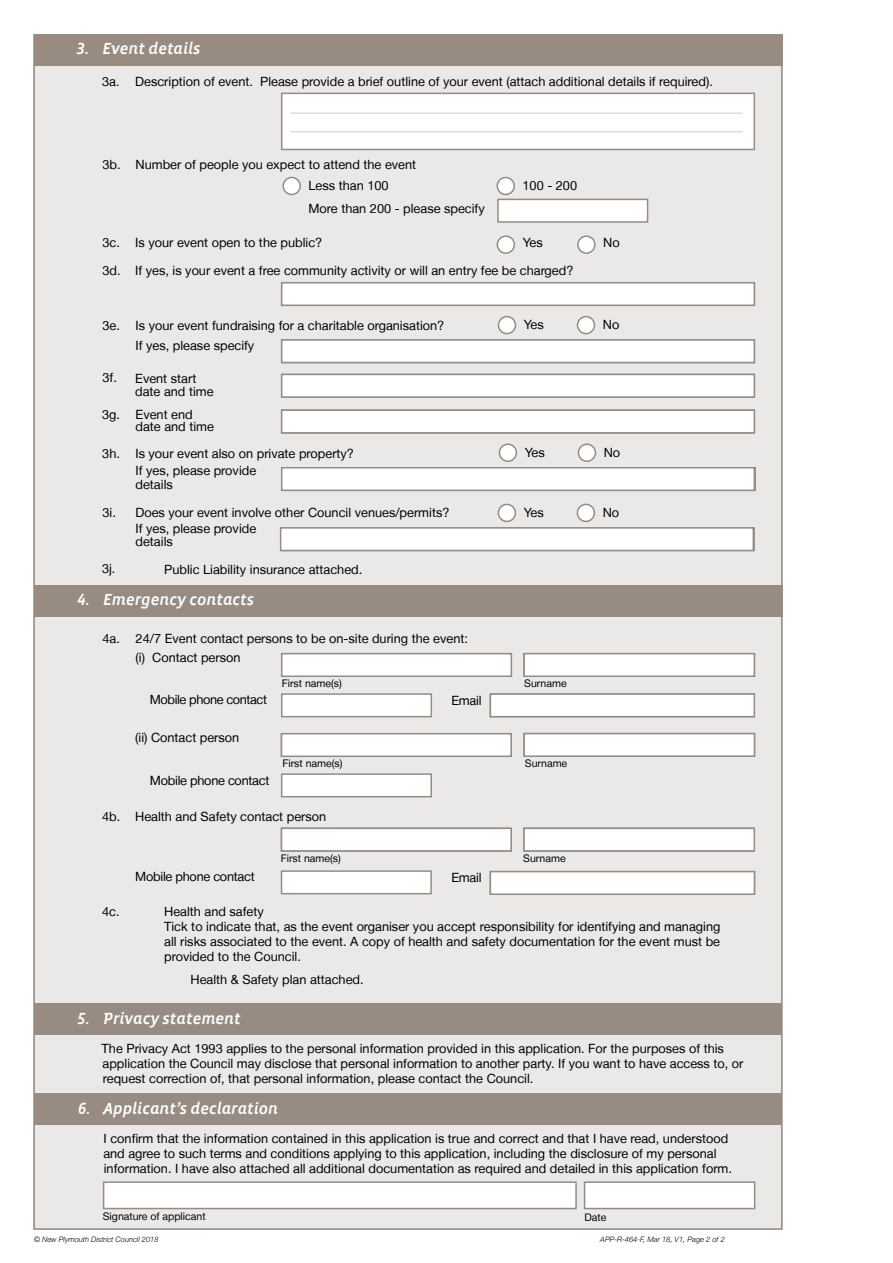
<style>
.page{position:relative;width:893px;height:1263px;background:#fff}
.page>*{position:absolute;margin:0;border:0;box-sizing:border-box;transform-origin:0 0}
.t1{font:16.5px "Vista Sans Alt Med Ita";color:#fff}
.t2{font:12.75px/15px "Helvetica Neue LT";color:#000}
.t3{font:12.75px "Helvetica Neue LT";letter-spacing:-.02em;color:#000}
.t4{font:12.75px "Helvetica Neue LT";letter-spacing:-.03em;color:#000}
.t5{font:10.5px "Helvetica Neue LT";color:#000}
.t6{font:italic 300 7.5px "Helvetica Neue LT";color:#000}
</style>
<div class="page">
<div style="left:33px;top:34px;width:750px;height:1196px;background:#ebe9e8;border:2px solid #978b82"></div>
<div style="left:34px;top:34px;width:749px;height:32px;background:#978b82"></div>
<div style="left:35px;top:1003px;width:747px;height:32px;background:#978b82"></div>
<div style="left:103px;top:1181px;width:474px;height:28px;background:#fff;border:2px solid #978b82"></div>
<div style="left:584px;top:1181px;width:171px;height:28px;background:#fff;border:2px solid #978b82"></div>
<div style="left:281px;top:93px;width:474px;height:57px;background:#fff;border:2px solid #978b82"></div>
<hr style="left:290px;top:132px;width:453px;height:1px;background:#d1cdca">
<hr style="left:290px;top:113px;width:453px;height:1px;background:#d1cdca">
<div style="left:283px;top:177px;width:17px;height:17px;background:#fff;border-radius:50%"></div>
<div style="left:282px;top:177px;width:19px;height:18px;border:2px solid #978b82;border-radius:50%"></div>
<div style="left:497px;top:177px;width:17px;height:17px;background:#fff;border-radius:50%"></div>
<div style="left:496px;top:177px;width:19px;height:18px;border:2px solid #978b82;border-radius:50%"></div>
<div style="left:497px;top:199px;width:151px;height:24px;background:#fff;border:2px solid #978b82"></div>
<div style="left:35px;top:585px;width:748px;height:31px;background:#978b82"></div>
<div style="left:281px;top:653px;width:231px;height:24px;background:#fff;border:2px solid #978b82"></div>
<div style="left:523px;top:653px;width:232px;height:24px;background:#fff;border:2px solid #978b82"></div>
<div style="left:281px;top:693px;width:151px;height:24px;background:#fff;border:2px solid #978b82"></div>
<div style="left:281px;top:733px;width:231px;height:24px;background:#fff;border:2px solid #978b82"></div>
<div style="left:523px;top:733px;width:232px;height:24px;background:#fff;border:2px solid #978b82"></div>
<div style="left:281px;top:773px;width:151px;height:24px;background:#fff;border:2px solid #978b82"></div>
<div style="left:281px;top:827px;width:231px;height:25px;background:#fff;border:2px solid #978b82"></div>
<div style="left:523px;top:827px;width:232px;height:25px;background:#fff;border:2px solid #978b82"></div>
<div style="left:281px;top:870px;width:151px;height:24px;background:#fff;border:2px solid #978b82"></div>
<div style="left:35px;top:1093px;width:747px;height:32px;background:#978b82"></div>
<div style="left:578px;top:236px;width:17px;height:17px;background:#fff;border-radius:50%"></div>
<div style="left:577px;top:235px;width:19px;height:19px;border:2px solid #978b82;border-radius:50%"></div>
<div style="left:497px;top:236px;width:17px;height:17px;background:#fff;border-radius:50%"></div>
<div style="left:497px;top:235px;width:18px;height:19px;border:2px solid #978b82;border-radius:50%"></div>
<div style="left:281px;top:282px;width:474px;height:24px;background:#fff;border:2px solid #978b82"></div>
<div style="left:498px;top:317px;width:17px;height:17px;background:#fff;border-radius:50%"></div>
<div style="left:498px;top:316px;width:18px;height:18px;border:2px solid #978b82;border-radius:50%"></div>
<div style="left:577px;top:317px;width:17px;height:17px;background:#fff;border-radius:50%"></div>
<div style="left:577px;top:316px;width:18px;height:18px;border:2px solid #978b82;border-radius:50%"></div>
<div style="left:281px;top:339px;width:474px;height:24px;background:#fff;border:2px solid #978b82"></div>
<div style="left:281px;top:374px;width:474px;height:24px;background:#fff;border:2px solid #978b82"></div>
<div style="left:281px;top:409px;width:474px;height:25px;background:#fff;border:2px solid #978b82"></div>
<div style="left:281px;top:467px;width:474px;height:24px;background:#fff;border:2px solid #978b82"></div>
<div style="left:499px;top:444px;width:17px;height:17px;background:#fff;border-radius:50%"></div>
<div style="left:499px;top:443px;width:18px;height:19px;border:2px solid #978b82;border-radius:50%"></div>
<div style="left:578px;top:444px;width:17px;height:17px;background:#fff;border-radius:50%"></div>
<div style="left:578px;top:443px;width:18px;height:19px;border:2px solid #978b82;border-radius:50%"></div>
<div style="left:280px;top:527px;width:474px;height:24px;background:#fff;border:2px solid #978b82"></div>
<div style="left:498px;top:504px;width:17px;height:17px;background:#fff;border-radius:50%"></div>
<div style="left:498px;top:504px;width:18px;height:18px;border:2px solid #978b82;border-radius:50%"></div>
<div style="left:577px;top:504px;width:17px;height:17px;background:#fff;border-radius:50%"></div>
<div style="left:577px;top:504px;width:18px;height:18px;border:2px solid #978b82;border-radius:50%"></div>
<div style="left:490px;top:693px;width:265px;height:24px;background:#fff;border:2px solid #978b82"></div>
<div style="left:490px;top:871px;width:265px;height:24px;background:#fff;border:2px solid #978b82"></div>
<p class="t1" style="left:77px;top:40px;width:125px">3. Event details</p>
<p class="t2" style="left:102px;top:74px;width:612px">3a. Description of event. Please provide a brief outline of your event (attach additional details if required).</p>
<p class="t2" style="left:309px;top:153px;width:109px;line-height:21.3px;text-indent:-206px">3b. Number of people you expect to attend the event<br>Less than 100</p>
<p class="t2" style="left:308px;top:201px;width:178px">More than 200 - please specify</p>
<p class="t2" style="left:523px;top:178px;width:56px">100 - 200</p>
<p class="t2" style="left:103px;top:234px;width:221px">3c. Is your event open to the public?</p>
<p class="t2" style="left:523px;top:235px;width:22px">Yes</p>
<p class="t2" style="left:603px;top:235px;width:18px">No</p>
<p class="t2" style="left:103px;top:263px;width:472px">3d. If yes, is your event a free community activity or will an entry fee be charged?</p>
<p class="t2" style="left:103px;top:318px;width:343px">3e. Is your event fundraising for a charitable organisation?</p>
<p class="t2" style="left:524px;top:317px;width:22px">Yes</p>
<p class="t2" style="left:603px;top:317px;width:18px">No</p>
<p class="t2" style="left:136px;top:338px;width:120px">If yes, please specify</p>
<p class="t2" style="left:135px;top:372px;width:80px;line-height:12.8px">Event start date and time</p>
<p class="t2" style="left:136px;top:408px;width:80px;line-height:12px">Event end date and time</p>
<p class="t2" style="left:103px;top:370px;width:16px">3f.</p>
<p class="t2" style="left:102px;top:407px;width:19px">3g.</p>
<p class="t2" style="left:136px;top:445px;width:220px;line-height:17px;text-indent:-33px">3h. Is your event also on private property?<br>If yes, please provide</p>
<p class="t2" style="left:136px;top:476px;width:39px">details</p>
<p class="t2" style="left:525px;top:444px;width:22px">Yes</p>
<p class="t2" style="left:604px;top:444px;width:18px">No</p>
<p class="t2" style="left:136px;top:504px;width:315px;line-height:15.9px;text-indent:-33px">3i. Does your event involve other Council venues/permits?<br>If yes, please provide</p>
<p class="t2" style="left:136px;top:534px;width:39px">details</p>
<p class="t2" style="left:102px;top:561px;width:15px">3j.</p>
<p class="t2" style="left:164px;top:561px;width:200px">Public Liability insurance attached.</p>
<p class="t1" style="left:78px;top:591px;width:178px">4. Emergency contacts</p>
<p class="t2" style="left:103px;top:631px;width:19px">4a.</p>
<p class="t2" style="left:136px;top:650px;width:106px">(i) Contact person</p>
<p class="t2" style="left:136px;top:631px;width:334px">24/7 Event contact persons to be on-site during the event:</p>
<p class="t2" style="left:524px;top:505px;width:22px">Yes</p>
<p class="t2" style="left:603px;top:505px;width:18px">No</p>
<p class="t2" style="left:102px;top:809px;width:20px">4b.</p>
<p class="t4" style="left:150px;top:692px;width:119px">Mobile phone contact</p>
<p class="t2" style="left:135px;top:730px;width:106px">(ii) Contact person</p>
<p class="t3" style="left:150px;top:772px;width:121px">Mobile phone contact</p>
<p class="t5" style="left:282px;top:677px;width:62px">First name(s)</p>
<p class="t5" style="left:524px;top:677px;width:44px">Surname</p>
<p class="t2" style="left:451px;top:692px;width:32px">Email</p>
<p class="t5" style="left:282px;top:757px;width:62px">First name(s)</p>
<p class="t5" style="left:525px;top:757px;width:44px">Surname</p>
<p class="t2" style="left:135px;top:809px;width:193px">Health and Safety contact person</p>
<p class="t3" style="left:135px;top:868px;width:121px">Mobile phone contact</p>
<p class="t5" style="left:281px;top:852px;width:62px">First name(s)</p>
<p class="t5" style="left:523px;top:852px;width:44px">Surname</p>
<p class="t2" style="left:451px;top:870px;width:32px">Email</p>
<p class="t2" style="left:102px;top:904px;width:19px">4c.</p>
<p class="t2" style="left:164px;top:904px;width:558px">Health and safety<br>Tick to indicate that, as the event organiser you accept responsibility for identifying and managing all risks associated to the event. A copy of health and safety documentation for the event must be provided to the Council.</p>
<p class="t2" style="left:191px;top:972px;width:175px">Health &amp; Safety plan attached.</p>
<p class="t1" style="left:78px;top:1010px;width:165px">5. Privacy statement</p>
<p class="t2" style="left:102px;top:1041px;width:643px">The Privacy Act 1993 applies to the personal information provided in this application. For the purposes of this application the Council may disclose that personal information to another party. If you want to have access to, or request correction of, that personal information, please contact the Council.</p>
<p class="t1" style="left:78px;top:1100px;width:202px">6. Applicant’s declaration</p>
<p class="t2" style="left:103px;top:1130px;width:630px">I confirm that the information contained in this application is true and correct and that I have read, understood and agree to such terms and conditions applying to this application, including the disclosure of my personal information. I have also attached all additional documentation as required and detailed in this application form.</p>
<p class="t5" style="left:103px;top:1210px;width:104px">Signature of applicant</p>
<p class="t5" style="left:584px;top:1210px;width:23px">Date</p>
<p class="t6" style="left:34px;top:1235px;width:126px">© New Plymouth District Council 2018</p>
<p class="t6" style="left:600px;top:1235px;width:126px">APP-R-464-F, Mar 18, V1, Page 2 of 2</p>
</div>
